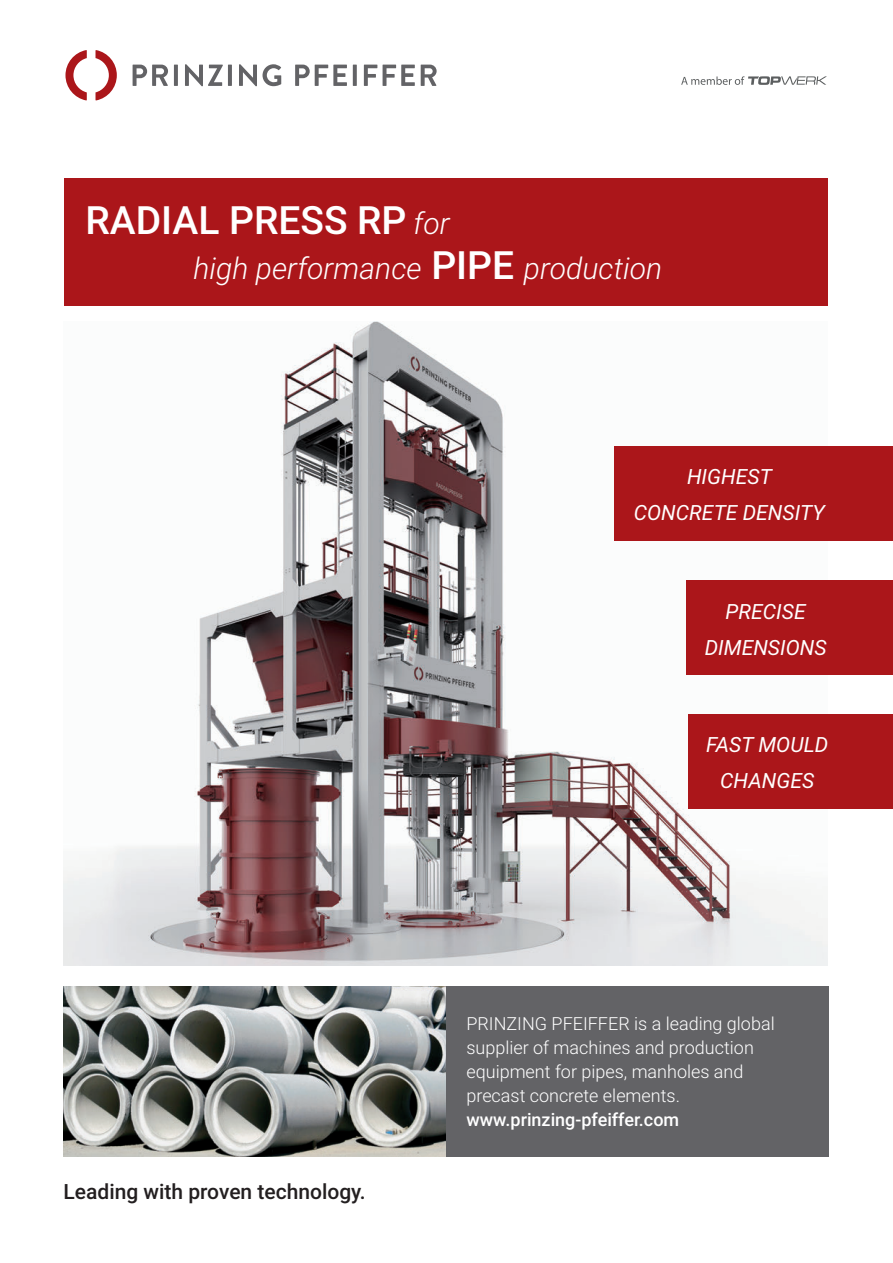
<style>
.page{position:relative;width:893px;height:1263px;background:#fff}
.page>*{position:absolute;margin:0;border:0;box-sizing:border-box;transform-origin:0 0}
.t1{font:500 39px "Roboto";color:#fff}
.t2{font:italic 300 30px "Roboto";color:#fff}
.t3{font:italic 21px/36px "Roboto";color:#fff;text-align:center}
.t4{font:500 21px "Roboto";color:#231f20}
.t5{font:300 18px/24px "Roboto";color:#fff}
.t6{font:500 18px "Roboto";color:#fff}
.s1{font-weight:300;font-style:italic;font-size:30px}
.s2{font-weight:500;font-style:normal;font-size:39px}
</style>
<div class="page">
<div style="left:64px;top:178px;width:764px;height:128px;background:#ab161a"></div>
<svg style="left:681px;top:76px;width:146px;height:9px"></svg>
<div style="left:446px;top:986px;width:382px;height:170px;background:#636366"></div>
<img style="left:64px;top:321px;width:764px;height:644px">
<img style="left:64px;top:986px;width:382px;height:171px">
<div style="left:687px;top:580px;width:206px;height:95px;background:#ab161a"></div>
<div style="left:614px;top:447px;width:279px;height:94px;background:#ab161a"></div>
<div style="left:689px;top:714px;width:204px;height:94px;background:#ab161a"></div>
<svg style="left:133px;top:65px;width:35px;height:21px"></svg>
<hr style="left:174px;top:65px;width:4px;height:21px;background:#636366">
<svg style="left:185px;top:64px;width:38px;height:22px"></svg>
<hr style="left:228px;top:65px;width:4px;height:21px;background:#636366">
<svg style="left:239px;top:64px;width:18px;height:22px"></svg>
<svg style="left:263px;top:64px;width:18px;height:22px"></svg>
<svg style="left:295px;top:65px;width:52px;height:21px"></svg>
<svg style="left:353px;top:65px;width:4px;height:21px"></svg>
<svg style="left:364px;top:65px;width:13px;height:21px"></svg>
<svg style="left:383px;top:65px;width:32px;height:21px"></svg>
<svg style="left:421px;top:65px;width:16px;height:21px"></svg>
<svg style="left:96px;top:50px;width:21px;height:50px"></svg>
<svg style="left:65px;top:50px;width:22px;height:50px"></svg>
<h1 class="t1" style="left:85px;top:192px;width:366px">RADIAL PRESS RP <span class="s1">for</span></h1>
<h2 class="t2" style="left:193px;top:247px;width:471px">high performance <span class="s2">PIPE</span> production</h2>
<p class="t3" style="left:634px;top:458px;width:193px">HIGHEST<br>CONCRETE DENSITY</p>
<p class="t3" style="left:705px;top:592px;width:124px">PRECISE<br>DIMENSIONS</p>
<p class="t3" style="left:706px;top:726px;width:124px">FAST MOULD<br>CHANGES</p>
<p class="t4" style="left:64px;top:1177px;width:304px">Leading with proven technology.</p>
<p class="t5" style="left:466px;top:1011px;width:310px">PRINZING PFEIFFER is a leading global supplier of machines and production equipment for pipes, manholes and precast concrete elements.</p>
<p class="t6" style="left:466px;top:1107px;width:214px">www.prinzing-pfeiffer.com</p>
</div>
